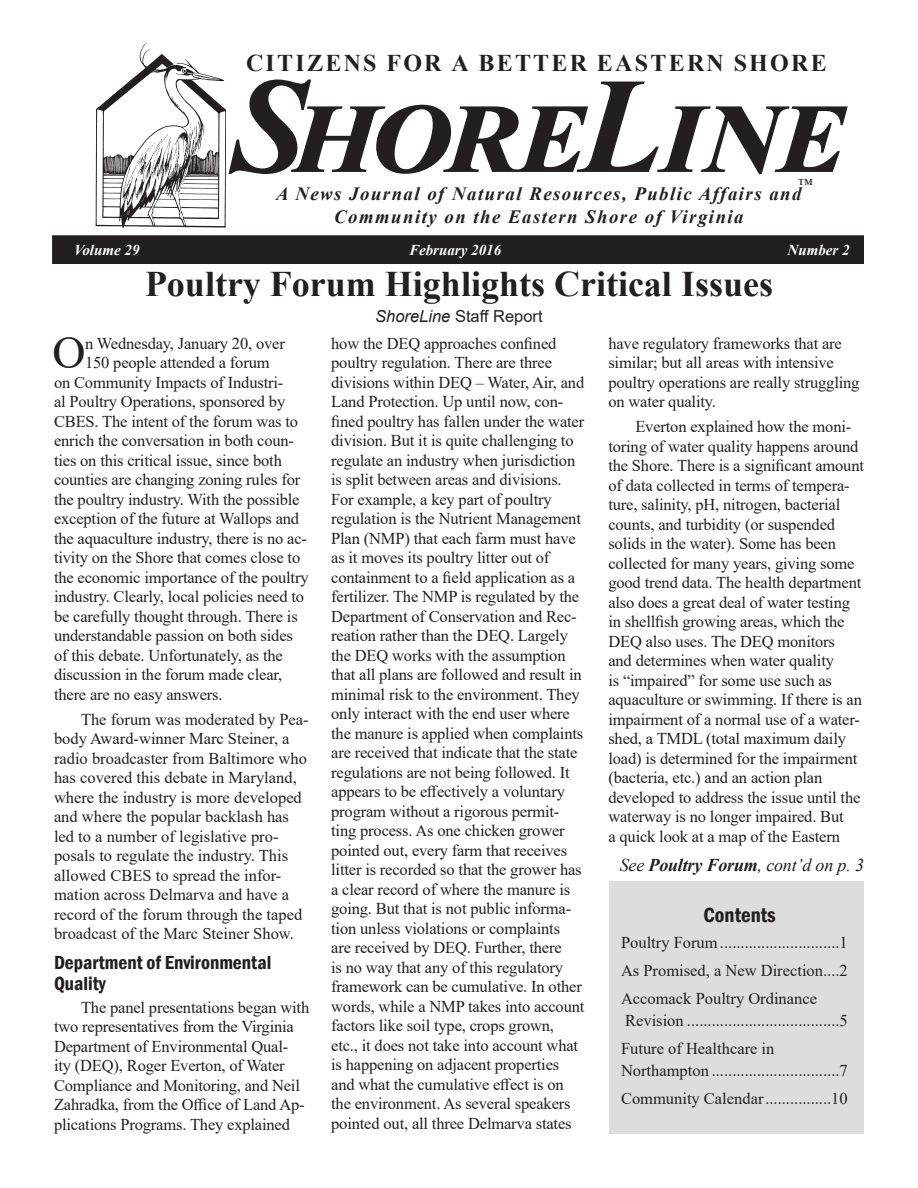
<style>
.page{position:relative;width:918px;height:1188px;background:#fff}
.page>*{position:absolute;margin:0;border:0;box-sizing:border-box;transform-origin:0 0}
.t1{font:italic 700 136.5px "Times New Roman";letter-spacing:-.02em;color:#231f20}
.firstpara{font:45.9px "Times New Roman";color:#231f20}
.Headline{font:700 36px "Times New Roman";color:#231f20}
.t2{font:700 24px "Times New Roman";letter-spacing:.095em;color:#231f20}
.subuni_1{font:600 condensed 21px "Franklin Gothic";color:#231f20}
.Subuni_2{font:600 condensed 19.5px/21px "Franklin Gothic";color:#231f20}
.noind{font:italic 700 18.75px/22.5px "Times New Roman";letter-spacing:.08em;color:#231f20;text-align:center}
.t3{font:italic 18px "Times New Roman";letter-spacing:-.01em;color:#231f20}
.Body{font:16.5px/19.5px "Times New Roman";letter-spacing:-.01em;color:#231f20}
.firstpara-2{font:16.5px "Times New Roman";letter-spacing:-.01em;color:#231f20}
.noind-2{font:16.5px/22.5px "Times New Roman";color:#231f20}
.byline{font:16.5px "Arial";color:#231f20}
.t4{font:italic 700 15px "Times New Roman";color:#fff}
.t5{font:15px "Times New Roman";color:#231f20}
.s1{font-style:italic}
.s2{font-weight:700}
</style>
<div class="page">
<div style="left:53px;top:236px;width:810px;height:27px;background:#231f20"></div>
<div style="left:52px;top:235px;width:812px;height:29px;border:2px solid #231f20"></div>
<img style="left:96px;top:42px;width:129px;height:186px">
<div style="left:609px;top:881px;width:255px;height:253px;background:#dedddd"></div>
<p class="t2" style="left:246px;top:46px;width:582px">CITIZENS FOR A BETTER EASTERN SHORE</p>
<p class="t1" style="left:232px;top:31px;width:610px">Shor eLine</p>
<p class="t5" style="left:798px;top:173px;width:16px">™</p>
<p class="noind" style="left:276px;top:182px;width:527px">A News Journal of Natural Resources, Public Affairs and<br>Community on the Eastern Shore of Virginia</p>
<p class="t4" style="left:74px;top:239px;width:67px">Volume 29</p>
<p class="t4" style="left:409px;top:239px;width:94px">February 2016</p>
<p class="t4" style="left:788px;top:239px;width:64px">Number 2</p>
<p class="Headline" style="left:145px;top:258px;width:630px">Poultry Forum Highlights Critical Issues</p>
<p class="byline" style="left:375px;top:304px;width:169px"><span class="s1">ShoreLine</span> Staff Report</p>
<p class="firstpara" style="left:52px;top:321px;width:35px">O</p>
<p class="firstpara-2" style="left:85px;top:332px;width:201px">n Wednesday, January 20, over</p>
<p class="firstpara-2" style="left:85px;top:351px;width:186px">150 people attended a forum</p>
<p class="firstpara-2" style="left:54px;top:371px;width:231px">on Community Impacts of Industri-</p>
<p class="firstpara-2" style="left:54px;top:390px;width:233px">al Poultry Operations, sponsored by</p>
<p class="firstpara-2" style="left:54px;top:410px;width:246px">CBES. The intent of the forum was to</p>
<p class="firstpara-2" style="left:54px;top:429px;width:242px">enrich the conversation in both coun-</p>
<p class="firstpara-2" style="left:54px;top:449px;width:229px">ties on this critical issue, since both</p>
<p class="firstpara-2" style="left:54px;top:468px;width:248px">counties are changing zoning rules for</p>
<p class="firstpara-2" style="left:54px;top:488px;width:247px">the poultry industry. With the possible</p>
<p class="firstpara-2" style="left:54px;top:507px;width:247px">exception of the future at Wallops and</p>
<p class="firstpara-2" style="left:54px;top:527px;width:255px">the aquaculture industry, there is no ac-</p>
<p class="firstpara-2" style="left:54px;top:546px;width:248px">tivity on the Shore that comes close to</p>
<p class="firstpara-2" style="left:54px;top:566px;width:256px">the economic importance of the poultry</p>
<p class="firstpara-2" style="left:54px;top:585px;width:252px">industry. Clearly, local policies need to</p>
<p class="firstpara-2" style="left:54px;top:605px;width:245px">be carefully thought through. There is</p>
<p class="firstpara-2" style="left:54px;top:624px;width:240px">understandable passion on both sides</p>
<p class="firstpara-2" style="left:54px;top:644px;width:230px">of this debate. Unfortunately, as the</p>
<p class="firstpara-2" style="left:54px;top:663px;width:230px">discussion in the forum made clear,</p>
<p class="firstpara-2" style="left:54px;top:683px;width:170px">there are no easy answers.</p>
<p class="Body" style="left:54px;top:709px;width:256px;text-indent:27px">The forum was moderated by Pea&shy;body Award-winner Marc Steiner, a radio broadcaster from Baltimore who has covered this debate in Maryland, where the industry is more developed and where the popular backlash has led to a number of legislative pro&shy;posals to regulate the industry. This allowed CBES to spread the infor&shy;mation across Delmarva and have a record of the forum through the taped broadcast of the Marc Steiner Show.</p>
<p class="Subuni_2" style="left:54px;top:952px;width:219px">Department of Environmental<br>Quality</p>
<p class="Body" style="left:54px;top:997px;width:257px;text-indent:27px">The panel presentations began with two representatives from the Virginia Department of Environmental Qual&shy;ity (DEQ), Roger Everton, of Water Compliance and Monitoring, and Neil Zahradka, from the Office of Land Ap&shy;plications Programs. They explained</p>
<p class="Body" style="left:331px;top:333px;width:255px">how the DEQ approaches confined poultry regulation. There are three divisions within DEQ – Water, Air, and Land Protection. Up until now, con&shy;fined poultry has fallen under the water division. But it is quite challenging to regulate an industry when jurisdiction is split between areas and divisions.<br>For example, a key part of poultry regulation is the Nutrient Management Plan (NMP) that each farm must have as it moves its poultry litter out of containment to a field application as a fertilizer. The NMP is regulated by the Department of Conservation and Rec&shy;reation rather than the DEQ. Largely the DEQ works with the assumption that all plans are followed and result in minimal risk to the environment. They only interact with the end user where the manure is applied when complaints are received that indicate that the state regulations are not being followed. It appears to be effectively a voluntary program without a rigorous permit&shy;ting process. As one chicken grower pointed out, every farm that receives litter is recorded so that the grower has a clear record of where the manure is going. But that is not public informa&shy;tion unless violations or complaints<br>are received by DEQ. Further, there<br>is no way that any of this regulatory framework can be cumulative. In other words, while a NMP takes into account factors like soil type, crops grown, etc., it does not take into account what is happening on adjacent properties and what the cumulative effect is on the environment. As several speakers pointed out, all three Delmarva states</p>
<p class="Body" style="left:608px;top:333px;width:253px">have regulatory frameworks that are similar; but all areas with intensive poultry operations are really struggling on water quality.</p>
<p class="Body" style="left:608px;top:417px;width:257px;text-indent:27px">Everton explained how the moni&shy;toring of water quality happens around the Shore. There is a significant amount of data collected in terms of tempera&shy;ture, salinity, pH, nitrogen, bacterial counts, and turbidity (or suspended solids in the water). Some has been collected for many years, giving some good trend data. The health department also does a great deal of water testing in shellfish growing areas, which the DEQ also uses. The DEQ monitors<br>and determines when water quality<br>is “impaired” for some use such as aquaculture or swimming. If there is an impairment of a normal use of a water&shy;shed, a TMDL (total maximum daily load) is determined for the impairment (bacteria, etc.) and an action plan developed to address the issue until the waterway is no longer impaired. But<br>a quick look at a map of the Eastern</p>
<p class="t3" style="left:620px;top:852px;width:246px">See <span class="s2">Poultry Forum</span>, cont’d on p. 3</p>
<p class="subuni_1" style="left:704px;top:901px;width:74px">Contents</p>
<p class="noind-2" style="left:621px;top:930px;width:228px">Poultry Forum.............................1</p>
<p class="noind-2" style="left:621px;top:958px;width:228px">As Promised, a New Direction....2</p>
<p class="noind-2" style="left:621px;top:986px;width:228px">Accomack Poultry Ordinance<br>Revision .....................................5</p>
<p class="noind-2" style="left:621px;top:1037px;width:228px">Future of Healthcare in<br>Northampton ...............................7</p>
<p class="noind-2" style="left:621px;top:1087px;width:228px">Community Calendar................10</p>
</div>
